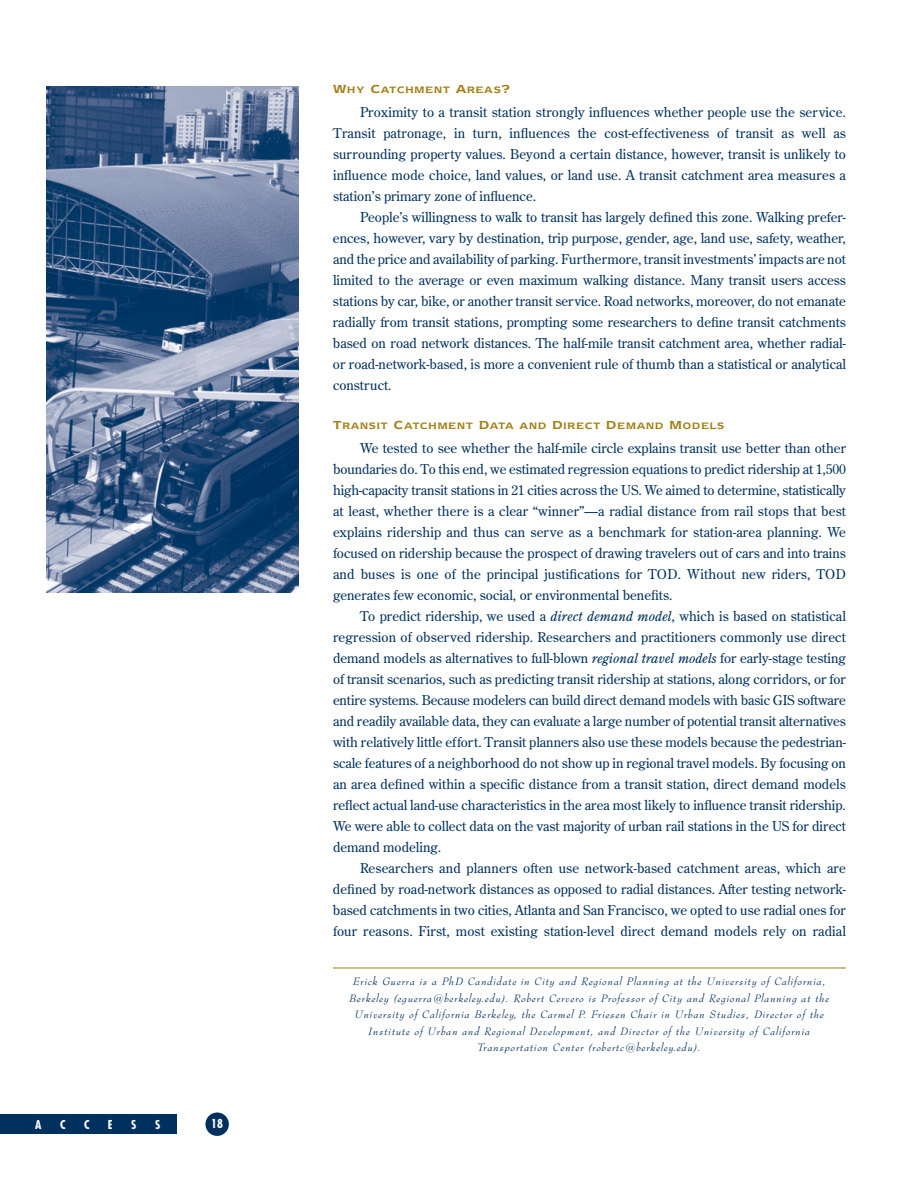
<style>
.page{position:relative;width:918px;height:1188px;background:#fff}
.page>*{position:absolute;margin:0;border:0;box-sizing:border-box;transform-origin:0 0}
.t1{font:13.5px/21px "Century Old Style";color:#00305e;text-align:justify}
.t2{font:700 condensed 12px "Futura";color:#fff}
.t3{font:600 10.8px "Newtext IT Cby BT";letter-spacing:.095em;color:#a27e13}
.t4{font:italic 10.5px/16.5px "Bernhard Modern BT";letter-spacing:.09em;color:#00305e;text-align:center}
.s1{font-size:13.5px}
.s2{font-style:italic}
</style>
<div class="page">
<div style="left:205px;top:1113px;width:24px;height:23px;background:#00305e;border-radius:50%"></div>
<div style="left:0;top:1114px;width:177px;height:20px;background:#00305e"></div>
<img style="left:46px;top:87px;width:252px;height:505px">
<hr style="left:333px;top:968px;width:513px;height:1px;background:#a27e13">
<p class="t2" style="left:35px;top:1119px;width:8px">A</p>
<p class="t2" style="left:60px;top:1119px;width:7px">C</p>
<p class="t2" style="left:84px;top:1119px;width:7px">C</p>
<p class="t2" style="left:108px;top:1119px;width:6px">E</p>
<p class="t2" style="left:131px;top:1119px;width:7px">S</p>
<p class="t2" style="left:155px;top:1119px;width:7px">S</p>
<p class="t2" style="left:211px;top:1118px;width:13px">18</p>
<p class="t3" style="left:333px;top:86px;width:178px"><span class="s1">W</span>HY <span class="s1">C</span>ATCHMENT <span class="s1">A</span>REAS<span class="s1">?</span></p>
<p class="t1" style="left:333px;top:103px;width:515px;text-indent:27px">Proximity to a transit station strongly influences whether people use the service.<br>Transit patronage, in turn, influences the cost-effectiveness of transit as well as surrounding property values. Beyond a certain distance, however, transit is unlikely to influence mode choice, land values, or land use. A transit catchment area measures a station’s primary zone of influence.</p>
<p class="t1" style="left:333px;top:208px;width:515px;text-indent:27px">People’s willingness to walk to transit has largely defined this zone. Walking prefer&shy;ences, however, vary by destination, trip purpose, gender, age, land use, safety, weather, and the price and availability of parking. Furthermore, transit investments’ impacts are not limited to the average or even maximum walking distance. Many transit users access stations by car, bike, or another transit service. Road networks, moreover, do not emanate radially from transit stations, prompting some researchers to define transit catchments based on road network distances. The half-mile transit catchment area, whether radial&shy;or road-network-based, is more a convenient rule of thumb than a statistical or analytical construct.</p>
<p class="t3" style="left:333px;top:422px;width:393px"><span class="s1">T</span>RANSIT <span class="s1">C</span>ATCHMENT <span class="s1">D</span>ATA AND <span class="s1">D</span>IRECT <span class="s1">D</span>EMAND <span class="s1">M</span>ODELS</p>
<p class="t1" style="left:333px;top:439px;width:515px;text-indent:27px">We tested to see whether the half-mile circle explains transit use better than other boundaries do. To this end, we estimated regression equations to predict ridership at 1,500 high-capacity transit stations in 21 cities across the US. We aimed to determine, statistically at least, whether there is a clear “winner”—a radial distance from rail stops that best explains ridership and thus can serve as a benchmark for station-area planning. We focused on ridership because the prospect of drawing travelers out of cars and into trains and buses is one of the principal justifications for TOD. Without new riders, TOD generates few economic, social, or environmental benefits.</p>
<p class="t1" style="left:333px;top:607px;width:515px;text-indent:27px">To predict ridership, we used a <span class="s2">direct demand model</span>, which is based on statistical regression of observed ridership. Researchers and practitioners commonly use direct demand models as alternatives to full-blown <span class="s2">regional travel models</span> for early-stage testing of transit scenarios, such as predicting transit ridership at stations, along corridors, or for entire systems. Because modelers can build direct demand models with basic GIS software and readily available data, they can evaluate a large number of potential transit alternatives with relatively little effort. Transit planners also use these models because the pedestrian&shy;scale features of a neighborhood do not show up in regional travel models. By focusing on an area defined within a specific distance from a transit station, direct demand models reflect actual land-use characteristics in the area most likely to influence transit ridership.<br>We were able to collect data on the vast majority of urban rail stations in the US for direct demand modeling.</p>
<p class="t1" style="left:333px;top:859px;width:515px;text-indent:27px">Researchers and planners often use network-based catchment areas, which are defined by road-network distances as opposed to radial distances. After testing network&shy;based catchments in two cities, Atlanta and San Francisco, we opted to use radial ones for four reasons. First, most existing station-level direct demand models rely on radial</p>
<p class="t4" style="left:349px;top:974px;width:482px">Erick Guerra is a PhD Candidate in City and Regional Planning at the University of California, Berkeley (eguerra@berkeley.edu). Robert Cervero is Professor of City and Regional Planning at the University of California Berkeley, the Carmel P. Friesen Chair in Urban Studies, Director of the Institute of Urban and Regional Development, and Director of the University of California Transportation Center (robertc@berkeley.edu).</p>
</div>
